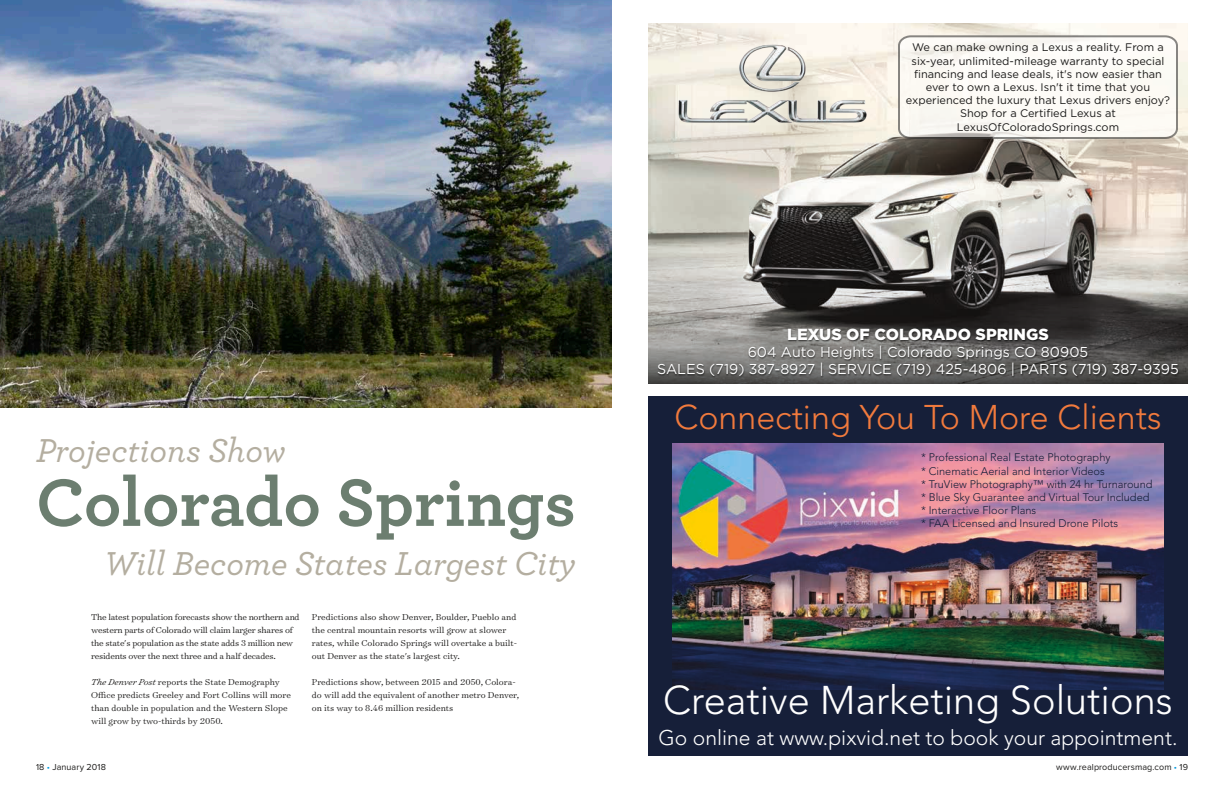
<style>
.page{position:relative;width:1224px;height:792px;background:#fff}
.page>*{position:absolute;margin:0;border:0;box-sizing:border-box;transform-origin:0 0}
.t1{font:700 70.1px "Archer Pro";color:#6c7e70}
.t2{font:300 39.7px "Avenir LT Std";color:#fff}
.t3{font:italic 500 34.7px "Archer Pro";color:#b4aea0}
.t4{font:300 34px "Avenir LT Std";color:#f17a3d}
.t5{font:300 21.1px "Avenir LT Std";color:#fff}
.t6{font:900 16px "Gotham";color:#fff}
.t7{font:14.3px/17.1px "Gotham";color:#fff;text-align:center}
.t8{font:11px/13.2px "Gotham";color:#1c1b1a;text-align:center}
.t9{font:300 11px/13.2px "Avenir LT Std";color:#161f39}
.t10{font:300 9.8px/13px "Surveyor Text";color:#1c1b1a}
.t11{font:300 9.8px/13px "Surveyor Text";letter-spacing:-.02em;color:#1c1b1a}
.t12{font:9px "Proxima Nova";letter-spacing:.01em;color:#1c1b1a}
.s1{font-style:italic}
.s2{color:#0098dd}
</style>
<div class="page">
<img style="left:0;top:0;width:612px;height:408px">
<div style="left:648px;top:396px;width:540px;height:360px;background:#161f39"></div>
<img style="left:672px;top:443px;width:492px;height:246px">
<img style="left:648px;top:24px;width:540px;height:275px">
<svg style="left:898px;top:35px;width:280px;height:104px"></svg>
<img style="left:658px;top:24px;width:228px;height:124px">
<svg style="left:648px;top:299px;width:540px;height:85px;background:#4d4b4a"></svg>
<img style="left:656px;top:325px;width:526px;height:56px">
<p class="t8" style="left:906px;top:41px;width:266px">We can make owning a Lexus a reality. From a six-year, unlimited-mileage warranty to special financing and lease deals, it's now easier than ever to own a Lexus. Isn't it time that you experienced the luxury that Lexus drivers enjoy?<br>Shop for a Certified Lexus at LexusOfColoradoSprings.com</p>
<h3 class="t3" style="left:36px;top:424px;width:252px">Projections Show</h3>
<h1 class="t1" style="left:36px;top:447px;width:542px">Colorado Springs</h1>
<h3 class="t3" style="left:104px;top:538px;width:474px">Will Become States Largest City</h3>
<p class="t11" style="left:91px;top:610px;width:210px">The latest population forecasts show the northern and western parts of Colorado will claim larger shares of the state's population as the state adds 3 million new residents over the next three and a half decades.</p>
<p class="t10" style="left:91px;top:675px;width:201px"><span class="s1">The Denver Post</span> reports the State Demography Office predicts Greeley and Fort Collins will more than double in population and the Western Slope will grow by two-thirds by 2050.</p>
<p class="t10" style="left:312px;top:610px;width:207px">Predictions also show Denver, Boulder, Pueblo and the central mountain resorts will grow at slower rates, while Colorado Springs will overtake a built&shy;out Denver as the state's largest city.</p>
<p class="t10" style="left:312px;top:675px;width:209px">Predictions show, between 2015 and 2050, Colora&shy;do will add the equivalent of another metro Denver, on its way to 8.46 million residents</p>
<h3 class="t6" style="left:787px;top:323px;width:263px">LEXUS OF COLORADO SPRINGS</h3>
<h3 class="t7" style="left:657px;top:343px;width:523px">604 Auto Heights | Colorado Springs CO 80905<br>SALES (719) 387-8927 | SERVICE (719) 425-4806 | PARTS (719) 387-9395</h3>
<h3 class="t4" style="left:674px;top:398px;width:489px">Connecting You To More Clients</h3>
<p class="t9" style="left:921px;top:451px;width:233px">* Professional Real Estate Photography<br>* Cinematic Aerial and Interior Videos<br>* TruView Photography™ with 24 hr Turnaround * Blue Sky Guarantee and Virtual Tour Included * Interactive Floor Plans<br>* FAA Licensed and Insured Drone Pilots</p>
<h2 class="t2" style="left:663px;top:677px;width:511px">Creative Marketing Solutions</h2>
<h3 class="t5" style="left:659px;top:725px;width:520px">Go online at www.pixvid.net to book your appointment.</h3>
<p class="t12" style="left:36px;top:763px;width:71px">18 <span class="s2">•</span> January 2018</p>
<p class="t12" style="left:1056px;top:763px;width:133px">www.realproducersmag.com <span class="s2">•</span> 19</p>
</div>
